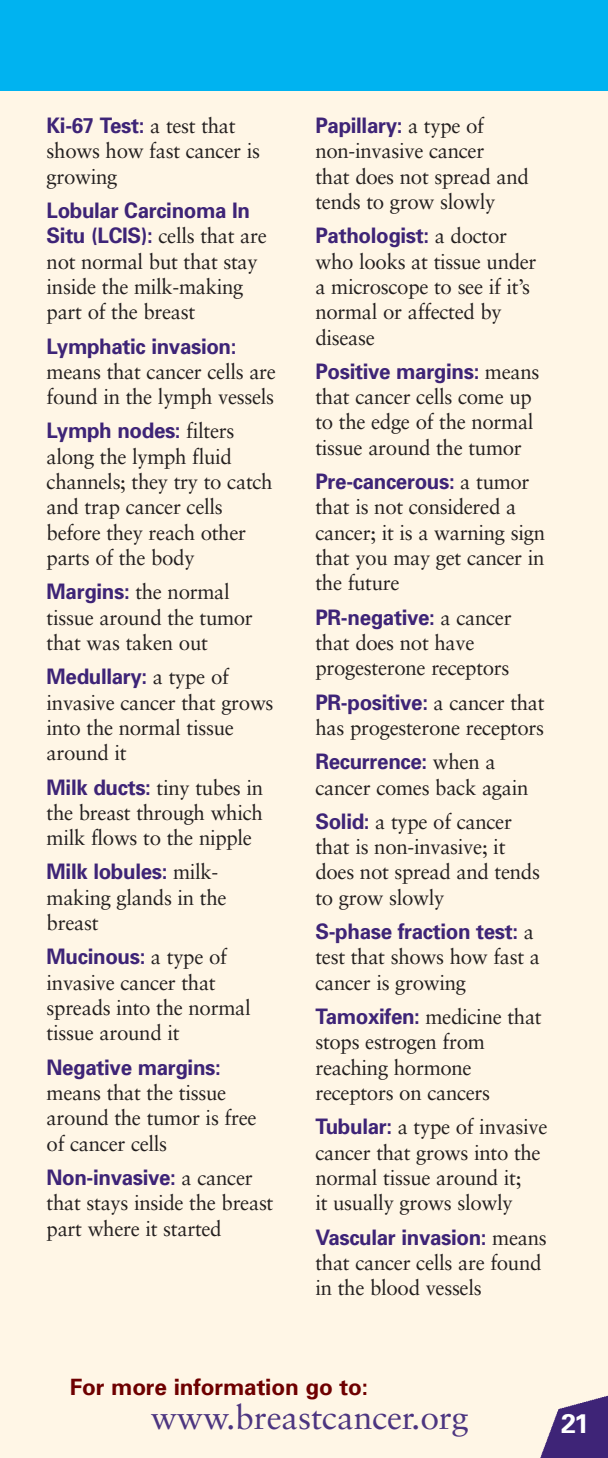
<style>
.page{position:relative;width:608px;height:1458px;background:#fff}
.page>*{position:absolute;margin:0;border:0;box-sizing:border-box;transform-origin:0 0}
.t1{font:33.75px "Sabon";letter-spacing:-.005em;color:#4c3580}
.t2{font:700 27px "Univers";color:#fff}
.t3{font:700 22.5px "Univers";letter-spacing:-.005em;color:#6e0000}
.t4{font:21.38px/25.2px "Sabon";letter-spacing:-.015em;color:#231f1f;scale:.96 1}
.t5{font:700 21.38px "Univers";letter-spacing:-.015em;color:#3e2477;scale:.96 1}
.s1{font-family:"Sabon";font-weight:400;color:#231f1f}
.s2{font-family:"Univers";font-weight:700;color:#3e2477}
</style>
<div class="page">
<div style="left:0;top:1px;width:608px;height:1457px;background:#fff6e6"></div>
<div style="left:0;top:0;width:608px;height:91px;background:#00b3f0"></div>
<img style="left:540px;top:1395px;width:68px;height:63px">
<p class="t5" style="left:47px;top:118px;width:198px">Ki-67 Test: <span class="s1">a test that</span></p>
<p class="t4" style="left:47px;top:140px;width:224px">shows how fast cancer is growing</p>
<p class="t5" style="left:47px;top:203px;width:213px">Lobular Carcinoma In</p>
<p class="t4" style="left:47px;top:225px;width:231px"><span class="s2">Situ (LCIS):</span> cells that are not normal but that stay inside the milk-making part of the breast</p>
<p class="t5" style="left:47px;top:338px;width:199px">Lymphatic invasion:</p>
<p class="t4" style="left:47px;top:361px;width:240px">means that cancer cells are found in the lymph vessels</p>
<p class="t5" style="left:47px;top:423px;width:197px">Lymph nodes: <span class="s1">filters</span></p>
<p class="t4" style="left:47px;top:446px;width:237px">along the lymph fluid channels; they try to catch and trap cancer cells before they reach other parts of the body</p>
<p class="t4" style="left:47px;top:581px;width:216px"><span class="s2">Margins:</span> the normal tissue around the tumor that was taken out</p>
<p class="t5" style="left:47px;top:669px;width:191px">Medullary: <span class="s1">a type of</span></p>
<p class="t4" style="left:47px;top:691px;width:238px">invasive cancer that grows into the normal tissue around it</p>
<p class="t4" style="left:47px;top:776px;width:227px;text-align:justify"><span class="s2">Milk ducts:</span> tiny tubes in the breast through which milk flows to the nipple</p>
<p class="t5" style="left:47px;top:864px;width:180px">Milk lobules: <span class="s1">milk-</span></p>
<p class="t4" style="left:47px;top:887px;width:189px">making glands in the breast</p>
<p class="t5" style="left:47px;top:949px;width:189px">Mucinous: <span class="s1">a type of</span></p>
<p class="t4" style="left:47px;top:972px;width:214px">invasive cancer that spreads into the normal tissue around it</p>
<p class="t5" style="left:47px;top:1059px;width:183px">Negative margins:</p>
<p class="t4" style="left:47px;top:1082px;width:220px">means that the tissue around the tumor is free of cancer cells</p>
<p class="t5" style="left:47px;top:1169px;width:216px">Non-invasive: <span class="s1">a cancer</span></p>
<p class="t4" style="left:47px;top:1192px;width:238px">that stays inside the breast part where it started</p>
<p class="t5" style="left:315px;top:118px;width:177px">Papillary: <span class="s1">a type of</span></p>
<p class="t4" style="left:315px;top:140px;width:224px">non-invasive cancer<br>that does not spread and tends to grow slowly</p>
<p class="t5" style="left:315px;top:228px;width:201px">Pathologist: <span class="s1">a doctor</span></p>
<p class="t4" style="left:315px;top:250px;width:232px">who looks at tissue under a microscope to see if it’s normal or affected by disease</p>
<p class="t5" style="left:315px;top:363px;width:235px">Positive margins: <span class="s1">means</span></p>
<p class="t4" style="left:315px;top:386px;width:229px;text-align:justify">that cancer cells come up to the edge of the normal tissue around the tumor</p>
<p class="t5" style="left:315px;top:474px;width:224px">Pre-cancerous: <span class="s1">a tumor</span></p>
<p class="t4" style="left:315px;top:496px;width:241px">that is not considered a cancer; it is a warning sign that you may get cancer in the future</p>
<p class="t5" style="left:315px;top:609px;width:206px">PR-negative: <span class="s1">a cancer</span></p>
<p class="t4" style="left:315px;top:632px;width:204px">that does not have progesterone receptors</p>
<p class="t5" style="left:315px;top:694px;width:240px">PR-positive: <span class="s1">a cancer that</span></p>
<p class="t4" style="left:315px;top:717px;width:240px">has progesterone receptors</p>
<p class="t5" style="left:315px;top:754px;width:189px">Recurrence: <span class="s1">when a</span></p>
<p class="t4" style="left:315px;top:772px;width:223px;line-height:34.4px">cancer comes back again<br><span class="s2">Solid:</span> a type of cancer</p>
<p class="t4" style="left:315px;top:836px;width:235px">that is non-invasive; it does not spread and tends to grow slowly</p>
<p class="t5" style="left:315px;top:924px;width:229px">S-phase fraction test: <span class="s1">a</span></p>
<p class="t4" style="left:315px;top:946px;width:235px">test that shows how fast a cancer is growing</p>
<p class="t4" style="left:315px;top:1006px;width:237px"><span class="s2">Tamoxifen:</span> medicine that stops estrogen from reaching hormone receptors on cancers</p>
<p class="t4" style="left:315px;top:1116px;width:243px"><span class="s2">Tubular:</span> a type of invasive cancer that grows into the normal tissue around it;<br>it usually grows slowly</p>
<p class="t5" style="left:315px;top:1229px;width:242px">Vascular invasion: <span class="s1">means</span></p>
<p class="t4" style="left:315px;top:1252px;width:237px">that cancer cells are found in the blood vessels</p>
<p class="t3" style="left:70px;top:1379px;width:299px">For more information go to:</p>
<h1 class="t1" style="left:151px;top:1403px;width:319px">www.breastcancer.org</h1>
<p class="t2" style="left:560px;top:1413px;width:30px">21</p>
</div>
